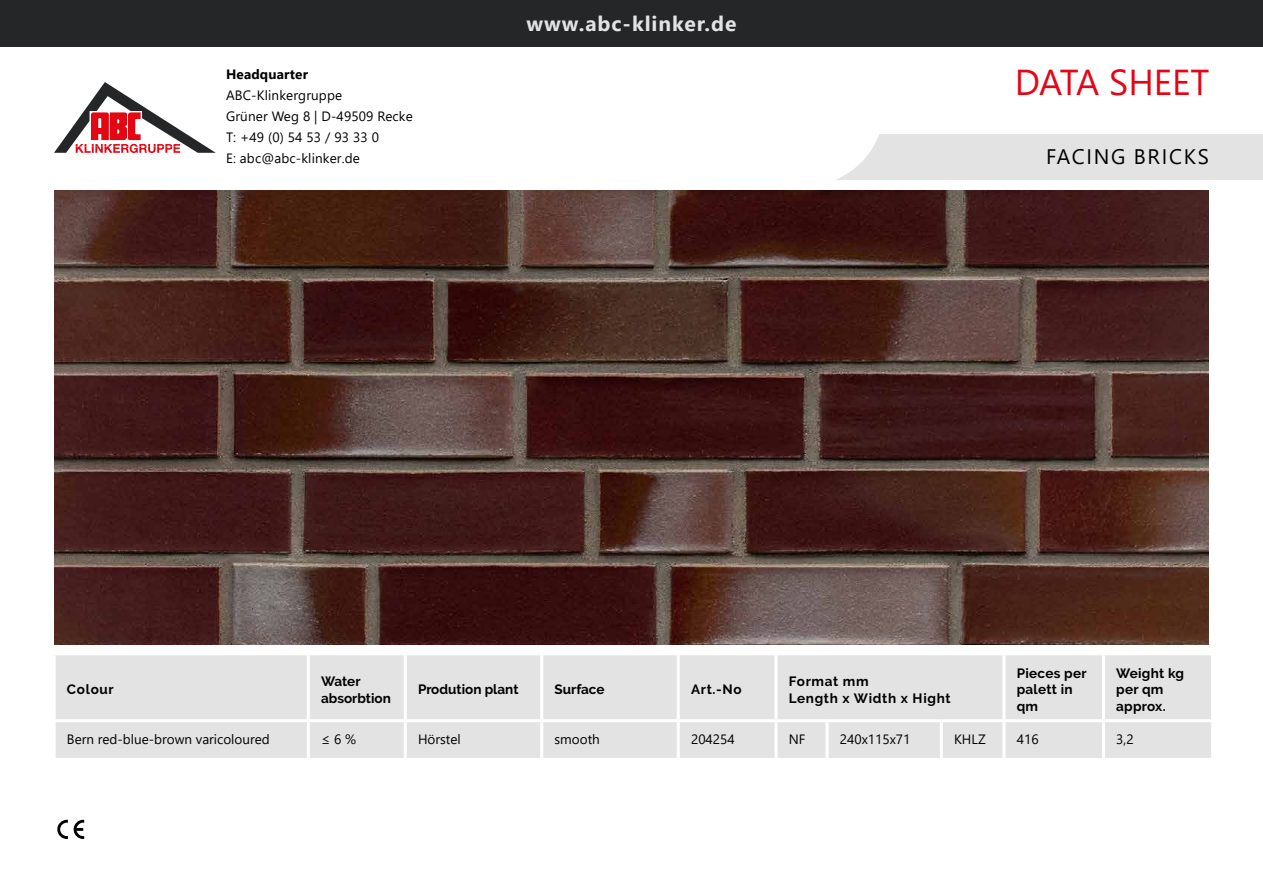
<style>
.page{position:relative;width:1263px;height:893px;background:#fff}
.page>*{position:absolute;margin:0;border:0;box-sizing:border-box;transform-origin:0 0}
.t1{font:36px "Segoe UI";color:#e30617}
.t2{font:700 21px "Segoe UI";letter-spacing:.045em;color:#e3e3e3}
.t3{font:21px "Segoe UI";letter-spacing:.08em;color:#000}
.t4{font:13.5px/21px "Segoe UI";color:#000}
.t5{font:700 13.5px/16.5px "Raleway";letter-spacing:.02em;color:#000}
.t6{font:700 13.5px/16.5px "Raleway";color:#000}
.t7{font:700 13.5px/16.5px "Raleway";letter-spacing:.05em;color:#000}
.t8{font:700 13.5px "Segoe UI";letter-spacing:.01em;color:#000}
</style>
<div class="page">
<div style="left:56px;top:655px;width:1155px;height:103px;background:#e3e3e3"></div>
<hr style="left:307px;top:655px;width:3px;height:64px;background:#fff">
<hr style="left:404px;top:655px;width:3px;height:64px;background:#fff">
<hr style="left:774px;top:655px;width:3px;height:64px;background:#fff">
<hr style="left:1002px;top:655px;width:3px;height:64px;background:#fff">
<hr style="left:1102px;top:655px;width:3px;height:64px;background:#fff">
<hr style="left:53px;top:719px;width:255px;height:3px;background:#fff">
<hr style="left:308px;top:719px;width:97px;height:3px;background:#fff">
<hr style="left:307px;top:722px;width:3px;height:36px;background:#fff">
<hr style="left:405px;top:719px;width:137px;height:3px;background:#fff">
<hr style="left:404px;top:722px;width:3px;height:36px;background:#fff">
<hr style="left:542px;top:719px;width:136px;height:3px;background:#fff">
<hr style="left:540px;top:722px;width:3px;height:36px;background:#fff">
<hr style="left:678px;top:719px;width:98px;height:3px;background:#fff">
<hr style="left:776px;top:719px;width:51px;height:3px;background:#fff">
<hr style="left:774px;top:722px;width:3px;height:36px;background:#fff">
<hr style="left:827px;top:719px;width:114px;height:3px;background:#fff">
<hr style="left:826px;top:722px;width:3px;height:36px;background:#fff">
<hr style="left:941px;top:719px;width:63px;height:3px;background:#fff">
<hr style="left:940px;top:722px;width:3px;height:36px;background:#fff">
<hr style="left:1004px;top:719px;width:99px;height:3px;background:#fff">
<hr style="left:1002px;top:722px;width:3px;height:36px;background:#fff">
<hr style="left:1103px;top:719px;width:108px;height:3px;background:#fff">
<hr style="left:1102px;top:722px;width:3px;height:36px;background:#fff">
<hr style="left:540px;top:655px;width:3px;height:64px;background:#fff">
<hr style="left:677px;top:655px;width:3px;height:64px;background:#fff">
<hr style="left:677px;top:722px;width:3px;height:36px;background:#fff">
<svg style="left:57px;top:820px;width:11px;height:19px"></svg>
<svg style="left:74px;top:820px;width:10px;height:19px"></svg>
<img style="left:55px;top:190px;width:1154px;height:455px">
<div style="left:804px;top:135px;width:459px;height:45px;background:#e3e3e3"></div>
<svg style="left:728px;top:134px;width:165px;height:60px"></svg>
<svg style="left:54px;top:82px;width:162px;height:71px"></svg>
<div style="left:0;top:0;width:1263px;height:47px;background:#242627"></div>
<p class="t8" style="left:226px;top:61px;width:84px">Headquarter</p>
<p class="t4" style="left:226px;top:83px;width:188px">ABC-Klinkergruppe<br>Grüner Weg 8 | D-49509 Recke<br>T: +49 (0) 54 53 / 93 33 0<br>E: abc@abc-klinker.de</p>
<h2 class="t2" style="left:526px;top:3px;width:211px">www.abc-klinker.de</h2>
<h1 class="t1" style="left:1015px;top:48px;width:196px">DATA SHEET</h1>
<h2 class="t3" style="left:1046px;top:137px;width:164px">FACING BRICKS</h2>
<p class="t5" style="left:67px;top:681px;width:48px">Colour</p>
<p class="t6" style="left:321px;top:673px;width:71px">Water absorbtion</p>
<p class="t6" style="left:418px;top:681px;width:102px">Prodution plant</p>
<p class="t6" style="left:554px;top:681px;width:52px">Surface</p>
<p class="t5" style="left:691px;top:681px;width:52px">Art.-No</p>
<p class="t7" style="left:789px;top:673px;width:163px">Format mm<br>Length x Width x Hight</p>
<p class="t5" style="left:1017px;top:665px;width:71px">Pieces per palett in qm</p>
<p class="t5" style="left:1116px;top:665px;width:69px">Weight kg per qm approx.</p>
<p class="t4" style="left:67px;top:728px;width:204px">Bern red-blue-brown varicoloured</p>
<p class="t4" style="left:321px;top:728px;width:36px">≤ 6 %</p>
<p class="t4" style="left:418px;top:728px;width:44px">Hörstel</p>
<p class="t4" style="left:554px;top:728px;width:47px">smooth</p>
<p class="t4" style="left:691px;top:728px;width:45px">204254</p>
<p class="t4" style="left:789px;top:728px;width:18px">NF</p>
<p class="t4" style="left:840px;top:728px;width:72px">240x115x71</p>
<p class="t4" style="left:954px;top:728px;width:33px">KHLZ</p>
<p class="t4" style="left:1017px;top:728px;width:23px">416</p>
<p class="t4" style="left:1116px;top:728px;width:19px">3,2</p>
</div>
